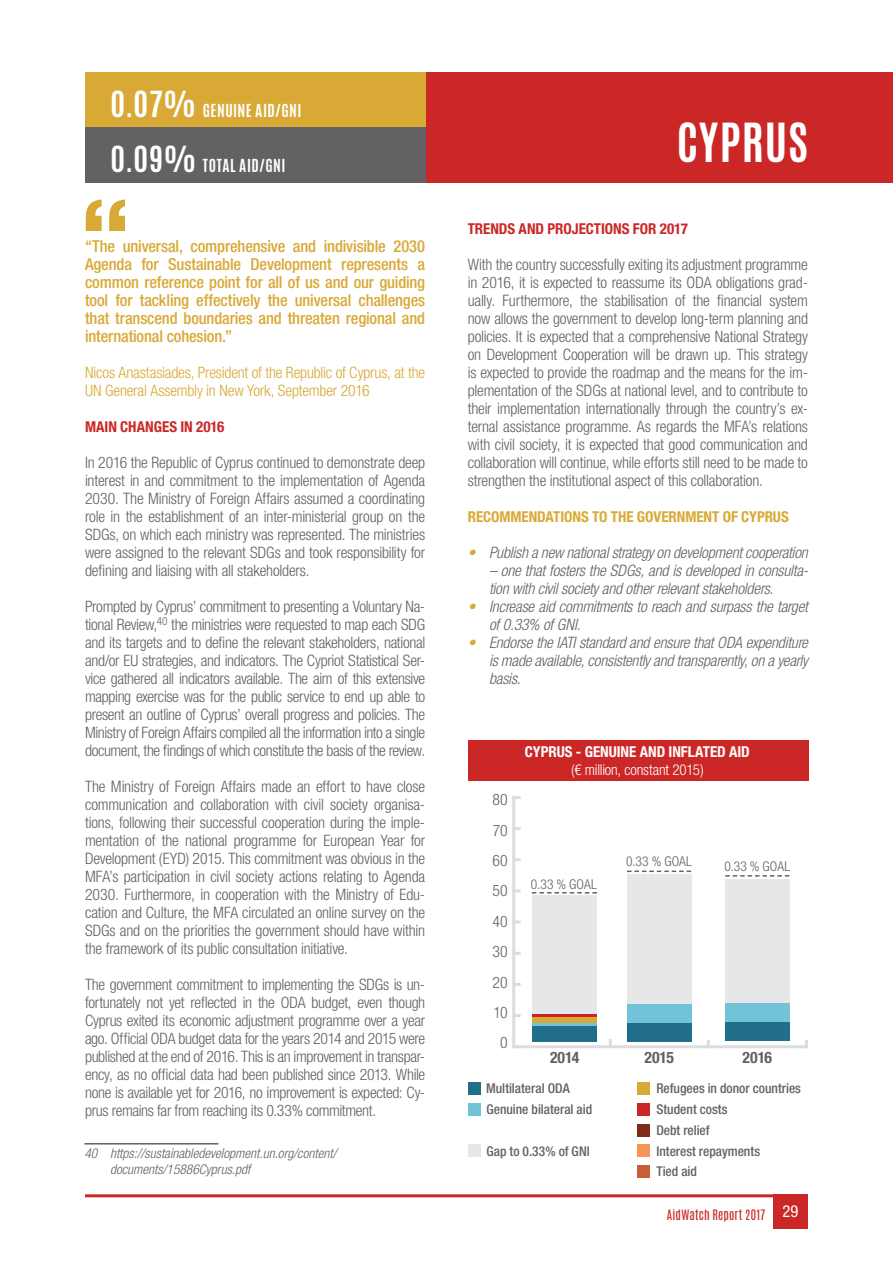
<style>
.page{position:relative;width:893px;height:1263px;background:#fff}
.page>*{position:absolute;margin:0;border:0;box-sizing:border-box;transform-origin:0 0}
.t1{font:700 45px "Antonio";letter-spacing:.03em;color:#fff}
.t2{font:500 condensed 16.5px/18px "Helvetica Neue LT Std";letter-spacing:-.01em;color:#d9a936;text-align:justify}
.t3{font:300 condensed 15.75px/18px "Helvetica Neue LT Std";letter-spacing:-.015em;color:#626163;text-align:justify}
.t4{font:italic 300 condensed 15.75px/18px "Helvetica Neue LT Std";letter-spacing:-.015em;color:#626163}
.t5{font:300 condensed 15.75px/18px "Helvetica Neue LT Std";letter-spacing:-.01em;color:#d9a936}
.t6{font:700 condensed 15.75px "Helvetica Neue LT Std";color:#626163}
.t7{font:700 condensed 15px "Helvetica Neue LT Std";color:#cc2727}
.t8{font:700 condensed 15px "Helvetica Neue LT Std";letter-spacing:-.005em;color:#d9a936}
.t9{font:700 15px "Antonio";letter-spacing:.03em;color:#fff}
.t10{font:700 condensed 15px "Helvetica Neue LT Std";letter-spacing:-.005em;color:#fff}
.t11{font:300 condensed 15px "Helvetica Neue LT Std";letter-spacing:-.01em;color:#fff}
.t12{font:500 condensed 13.5px/20.7px "Helvetica Neue LT Std";color:#626163}
.t13{font:italic 300 condensed 13.5px/16.2px "Helvetica Neue LT Std";color:#626163}
.t14{font:300 condensed 13.5px "Helvetica Neue LT Std";letter-spacing:.01em;color:#626163}
.t15{font:12px "Antonio";letter-spacing:.01em;color:#cc2727}
.s1{font-size:30px}
.s2{color:#d9a936}
</style>
<div class="page">
<hr style="left:85px;top:1194px;width:723px;height:3px;background:#cc2727">
<div style="left:774px;top:1194px;width:34px;height:34px;background:#cc2727"></div>
<div style="left:85px;top:72px;width:808px;height:111px;background:#cc2727"></div>
<svg style="left:86px;top:200px;width:39px;height:31px"></svg>
<div style="left:468px;top:1082px;width:12px;height:13px;background:#216e8a"></div>
<div style="left:468px;top:1103px;width:12px;height:12px;background:#72c3d7"></div>
<div style="left:638px;top:1082px;width:12px;height:13px;background:#d9a936"></div>
<div style="left:638px;top:1103px;width:12px;height:12px;background:#cc2727"></div>
<div style="left:638px;top:1123px;width:12px;height:13px;background:#7e2b17"></div>
<div style="left:638px;top:1144px;width:12px;height:13px;background:#f79552"></div>
<div style="left:638px;top:1165px;width:12px;height:13px;background:#c65f35"></div>
<div style="left:468px;top:1144px;width:12px;height:13px;background:#e6e7e8"></div>
<svg style="left:725px;top:875px;width:64px;height:1px"></svg>
<svg style="left:627px;top:870px;width:64px;height:2px"></svg>
<svg style="left:532px;top:892px;width:65px;height:1px"></svg>
<hr style="left:512px;top:797px;width:3px;height:251px;background:#dcddde">
<svg style="left:515px;top:983px;width:6px;height:3px"></svg>
<svg style="left:515px;top:920px;width:6px;height:3px"></svg>
<svg style="left:515px;top:858px;width:6px;height:3px"></svg>
<hr style="left:512px;top:1045px;width:296px;height:3px;background:#dcddde">
<svg style="left:609px;top:1039px;width:3px;height:6px"></svg>
<svg style="left:707px;top:1040px;width:3px;height:5px"></svg>
<svg style="left:805px;top:1040px;width:3px;height:5px"></svg>
<svg style="left:512px;top:796px;width:9px;height:3px"></svg>
<svg style="left:515px;top:827px;width:6px;height:3px"></svg>
<svg style="left:515px;top:889px;width:6px;height:3px"></svg>
<svg style="left:515px;top:952px;width:6px;height:3px"></svg>
<svg style="left:515px;top:1014px;width:6px;height:3px"></svg>
<div style="left:85px;top:72px;width:340px;height:56px;background:#d9a936"></div>
<div style="left:85px;top:128px;width:340px;height:55px;background:#626163"></div>
<hr style="left:85px;top:1143px;width:133px;height:1px;background:#626163">
<div style="left:468px;top:740px;width:340px;height:41px;background:#cc2727"></div>
<div style="left:533px;top:895px;width:64px;height:123px;background:#e6e7e8"></div>
<div style="left:533px;top:1014px;width:64px;height:7px;background:#c72427"></div>
<div style="left:533px;top:1017px;width:64px;height:7px;background:#d9a936"></div>
<hr style="left:533px;top:1023px;width:64px;height:4px;background:#72c3d7">
<div style="left:533px;top:1026px;width:64px;height:15px;background:#216e8a"></div>
<div style="left:627px;top:874px;width:65px;height:131px;background:#e6e7e8"></div>
<div style="left:627px;top:1004px;width:65px;height:19px;background:#72c3d7"></div>
<div style="left:627px;top:1023px;width:65px;height:18px;background:#216e8a"></div>
<div style="left:725px;top:879px;width:65px;height:141px;background:#e6e7e8"></div>
<div style="left:725px;top:1004px;width:65px;height:19px;background:#72c3d7"></div>
<div style="left:725px;top:1022px;width:65px;height:19px;background:#216e8a"></div>
<p class="t9" style="left:111px;top:99px;width:192px"><span class="s1">0.07%</span> GENUINE AID/GNI</p>
<p class="t9" style="left:111px;top:155px;width:176px"><span class="s1">0.09%</span> TOTAL AID/GNI</p>
<p class="t2" style="left:85px;top:237px;width:342px">“The universal, comprehensive and indivisible 2030<br>Agenda for Sustainable Development represents a common reference point for all of us and our guiding tool for tackling effectively the universal challenges that transcend boundaries and threaten regional and international cohesion.”</p>
<p class="t5" style="left:85px;top:363px;width:342px">Nicos Anastasiades, President of the Republic of Cyprus, at the<br>UN General Assembly in New York, September 2016</p>
<p class="t7" style="left:85px;top:418px;width:141px">MAIN CHANGES IN 2016</p>
<p class="t3" style="left:85px;top:453px;width:342px">In 2016 the Republic of Cyprus continued to demonstrate deep interest in and commitment to the implementation of Agenda 2030. The Ministry of Foreign Affairs assumed a coordinating role in the establishment of an inter-ministerial group on the SDGs, on which each ministry was represented. The ministries were assigned to the relevant SDGs and took responsibility for defining and liaising with all stakeholders.</p>
<p class="t3" style="left:85px;top:597px;width:342px">Prompted by Cyprus’ commitment to presenting a Voluntary Na&shy;tional Review,<sup>40</sup> the ministries were requested to map each SDG and its targets and to define the relevant stakeholders, national and/or EU strategies, and indicators. The Cypriot Statistical Ser&shy;vice gathered all indicators available. The aim of this extensive mapping exercise was for the public service to end up able to present an outline of Cyprus’ overall progress and policies. The Ministry of Foreign Affairs compiled all the information into a single document, the findings of which constitute the basis of the review.</p>
<p class="t3" style="left:85px;top:777px;width:342px">The Ministry of Foreign Affairs made an effort to have close communication and collaboration with civil society organisa&shy;tions, following their successful cooperation during the imple&shy;mentation of the national programme for European Year for Development (EYD) 2015. This commitment was obvious in the MFA’s participation in civil society actions relating to Agenda 2030. Furthermore, in cooperation with the Ministry of Edu&shy;cation and Culture, the MFA circulated an online survey on the SDGs and on the priorities the government should have within the framework of its public consultation initiative.</p>
<p class="t3" style="left:85px;top:975px;width:342px">The government commitment to implementing the SDGs is un&shy;fortunately not yet reflected in the ODA budget, even though Cyprus exited its economic adjustment programme over a year ago. Official ODA budget data for the years 2014 and 2015 were published at the end of 2016. This is an improvement in transpar&shy;ency, as no official data had been published since 2013. While none is available yet for 2016, no improvement is expected: Cy&shy;prus remains far from reaching its 0.33% commitment.</p>
<p class="t13" style="left:110px;top:1145px;width:228px;text-indent:-26px">40 https://sustainabledevelopment.un.org/content/ documents/15886Cyprus.pdf</p>
<h1 class="t1" style="left:677px;top:109px;width:133px">CYPRUS</h1>
<p class="t7" style="left:468px;top:220px;width:222px">TRENDS AND PROJECTIONS FOR 2017</p>
<p class="t3" style="left:468px;top:255px;width:342px">With the country successfully exiting its adjustment programme in 2016, it is expected to reassume its ODA obligations grad&shy;ually. Furthermore, the stabilisation of the financial system now allows the government to develop long-term planning and policies. It is expected that a comprehensive National Strategy on Development Cooperation will be drawn up. This strategy is expected to provide the roadmap and the means for the im&shy;plementation of the SDGs at national level, and to contribute to their implementation internationally through the country’s ex&shy;ternal assistance programme. As regards the MFA’s relations with civil society, it is expected that good communication and collaboration will continue, while efforts still need to be made to strengthen the institutional aspect of this collaboration.</p>
<p class="t8" style="left:468px;top:508px;width:323px">RECOMMENDATIONS TO THE GOVERNMENT OF CYPRUS</p>
<p class="t4" style="left:468px;top:544px;width:342px"><span class="s2">•</span> Publish a new national strategy on development cooperation</p>
<p class="t4" style="left:489px;top:562px;width:321px">– one that fosters the SDGs, and is developed in consulta&shy;tion with civil society and other relevant stakeholders.</p>
<p class="t4" style="left:489px;top:598px;width:320px;text-indent:-21px"><span class="s2">•</span> Increase aid commitments to reach and surpass the target of 0.33% of GNI.</p>
<p class="t4" style="left:489px;top:634px;width:320px;text-align:justify;text-indent:-21px"><span class="s2">•</span> Endorse the IATI standard and ensure that ODA expenditure is made available, consistently and transparently, on a yearly basis.</p>
<p class="t3" style="left:492px;top:790px;width:17px">80</p>
<p class="t3" style="left:493px;top:821px;width:16px">70</p>
<p class="t3" style="left:492px;top:851px;width:17px">60</p>
<p class="t3" style="left:492px;top:882px;width:17px">50</p>
<p class="t3" style="left:492px;top:912px;width:17px">40</p>
<p class="t3" style="left:492px;top:942px;width:17px">30</p>
<p class="t3" style="left:493px;top:973px;width:17px">20</p>
<p class="t3" style="left:493px;top:1003px;width:16px">10</p>
<p class="t3" style="left:500px;top:1034px;width:9px">0</p>
<p class="t10" style="left:525px;top:743px;width:226px">CYPRUS - GENUINE AND INFLATED AID</p>
<p class="t11" style="left:571px;top:761px;width:134px">(€ million, constant 2015)</p>
<p class="t14" style="left:531px;top:876px;width:67px">0.33 % GOAL</p>
<p class="t14" style="left:626px;top:853px;width:67px">0.33 % GOAL</p>
<p class="t14" style="left:724px;top:858px;width:67px">0.33 % GOAL</p>
<p class="t6" style="left:550px;top:1048px;width:31px">2014</p>
<p class="t6" style="left:644px;top:1048px;width:31px">2015</p>
<p class="t6" style="left:743px;top:1048px;width:31px">2016</p>
<p class="t12" style="left:486px;top:1078px;width:108px">Multilateral ODA<br>Genuine bilateral aid</p>
<p class="t12" style="left:656px;top:1078px;width:146px">Refugees in donor countries<br>Student costs<br>Debt relief<br>Interest repayments<br>Tied aid</p>
<p class="t12" style="left:487px;top:1140px;width:105px">Gap to 0.33% of GNI</p>
<p class="t15" style="left:667px;top:1206px;width:133px">AidWatch Report 2017 <sup>29</sup></p>
</div>
